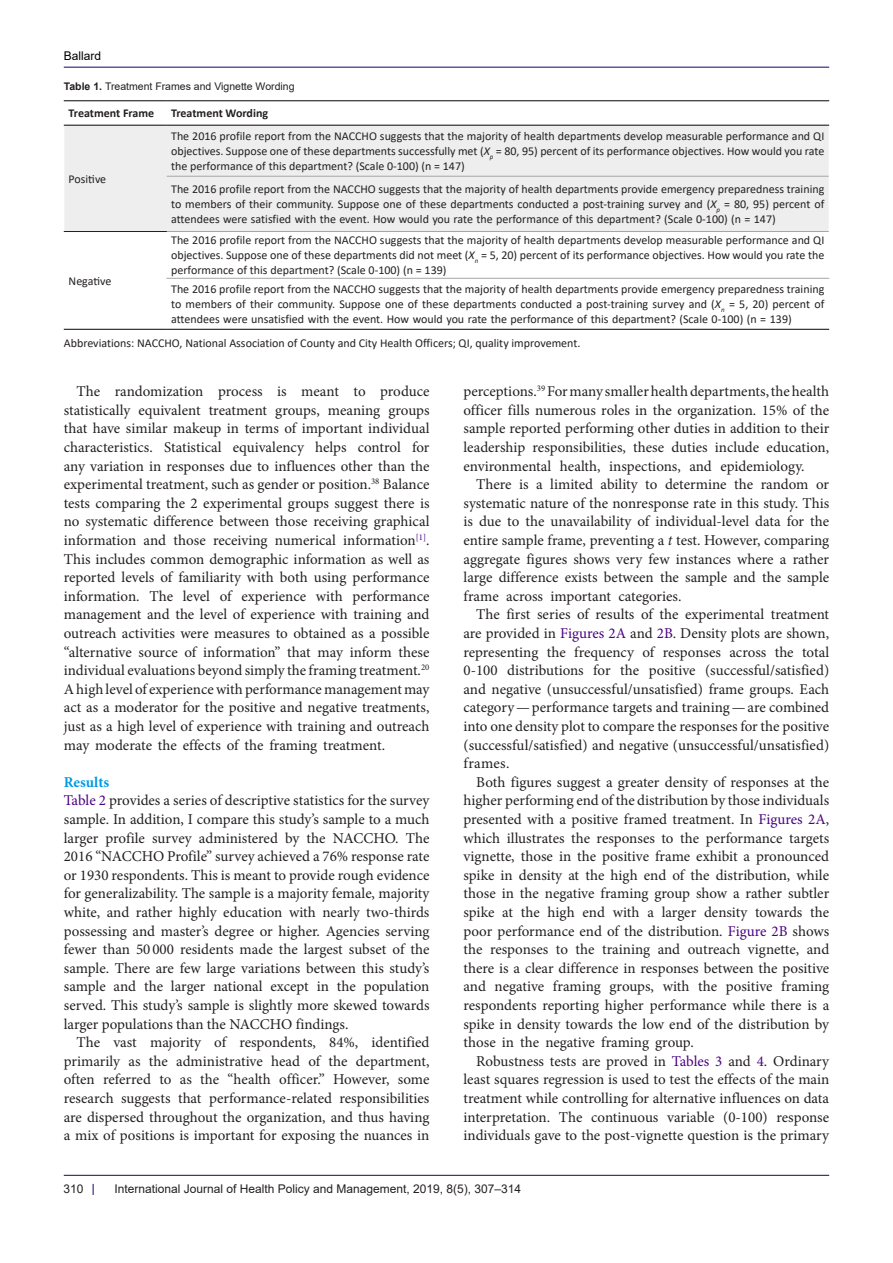
<style>
.page{position:relative;width:893px;height:1263px;background:#fff}
.page>*{position:absolute;margin:0;border:0;box-sizing:border-box;transform-origin:0 0}
.t1{font:15px/18.6px "Minion Pro";color:#231f20;text-align:justify}
.t2{font:700 15px "Minion Pro";color:#0099e5}
.t3{font:12px/15px "Calibri";color:#231f20;text-align:justify}
.t4{font:12px "Arial";color:#231f20}
.t5{font:700 12px "Calibri";color:#231f20}
.t6{font:12px "Arial";color:#000001}
.t7{font:10.5px "Arial";color:#231f20}
.s1{font-weight:700}
.s2{font-style:italic}
.s3{color:#4b0082}
</style>
<div class="page">
<hr style="left:64px;top:67px;width:765px;height:1px;background:#190066">
<hr style="left:64px;top:1175px;width:765px;height:1px;background:#190066">
<div style="left:64px;top:126px;width:765px;height:105px;background:#eee"></div>
<hr style="left:64px;top:329px;width:103px;height:1px;background:#231f20">
<hr style="left:167px;top:329px;width:662px;height:1px;background:#231f20">
<hr style="left:166px;top:278px;width:663px;height:1px;background:#a6a6a6">
<hr style="left:167px;top:176px;width:662px;height:1px;background:#a6a6a6">
<hr style="left:167px;top:231px;width:662px;height:1px;background:#a6a6a6">
<hr style="left:64px;top:231px;width:103px;height:1px;background:#231f20">
<hr style="left:64px;top:100px;width:103px;height:1px;background:#231f20">
<hr style="left:167px;top:100px;width:662px;height:1px;background:#231f20">
<hr style="left:64px;top:125px;width:103px;height:1px;background:#231f20">
<hr style="left:167px;top:125px;width:662px;height:1px;background:#231f20">
<p class="t6" style="left:64px;top:48px;width:39px">Ballard</p>
<p class="t7" style="left:64px;top:79px;width:232px"><span class="s1">Table 1.</span> Treatment Frames and Vignette Wording</p>
<p class="t5" style="left:69px;top:105px;width:87px">Treatment Frame</p>
<p class="t5" style="left:171px;top:105px;width:98px">Treatment Wording</p>
<p class="t3" style="left:69px;top:171px;width:39px">Positive</p>
<p class="t3" style="left:171px;top:129px;width:655px">The 2016 profile report from the NACCHO suggests that the majority of health departments develop measurable performance and QI objectives. Suppose one of these departments successfully met (<span class="s2">X</span><sub>p</sub> = 80, 95) percent of its performance objectives. How would you rate the performance of this department? (Scale 0-100) (n = 147)</p>
<p class="t3" style="left:171px;top:182px;width:655px">The 2016 profile report from the NACCHO suggests that the majority of health departments provide emergency preparedness training to members of their community. Suppose one of these departments conducted a post-training survey and (<span class="s2">X</span><sub>p</sub> = 80, 95) percent of attendees were satisfied with the event. How would you rate the performance of this department? (Scale 0-100) (n = 147)</p>
<p class="t3" style="left:171px;top:233px;width:655px">The 2016 profile report from the NACCHO suggests that the majority of health departments develop measurable performance and QI objectives. Suppose one of these departments did not meet (<span class="s2">X</span><sub>n</sub> = 5, 20) percent of its performance objectives. How would you rate the performance of this department? (Scale 0-100) (n = 139)</p>
<p class="t3" style="left:171px;top:281px;width:655px">The 2016 profile report from the NACCHO suggests that the majority of health departments provide emergency preparedness training to members of their community. Suppose one of these departments conducted a post-training survey and (<span class="s2">X</span><sub>n</sub> = 5, 20) percent of attendees were unsatisfied with the event. How would you rate the performance of this department? (Scale 0-100) (n = 139)</p>
<p class="t3" style="left:64px;top:336px;width:518px">Abbreviations: NACCHO, National Association of County and City Health Officers; QI, quality improvement.</p>
<p class="t3" style="left:69px;top:273px;width:44px">Negative</p>
<p class="t1" style="left:64px;top:382px;width:367px;text-indent:13px">The randomization process is meant to produce statistically equivalent treatment groups, meaning groups that have similar makeup in terms of important individual characteristics. Statistical equivalency helps control for any variation in responses due to influences other than the experimental treatment, such as gender or position.<sup>38</sup> Balance tests comparing the 2 experimental groups suggest there is no systematic difference between those receiving graphical information and those receiving numerical information<sup>[1]</sup>.<br>This includes common demographic information as well as reported levels of familiarity with both using performance information. The level of experience with performance management and the level of experience with training and outreach activities were measures to obtained as a possible “alternative source of information” that may inform these individual evaluations beyond simply the framing treatment.<sup>20<br></sup>A high level of experience with performance management may act as a moderator for the positive and negative treatments, just as a high level of experience with training and outreach may moderate the effects of the framing treatment.</p>
<p class="t2" style="left:64px;top:771px;width:47px">Results</p>
<p class="t1" style="left:64px;top:791px;width:367px"><span class="s3">Table 2</span> provides a series of descriptive statistics for the survey sample. In addition, I compare this study’s sample to a much larger profile survey administered by the NACCHO. The 2016 “NACCHO Profile” survey achieved a 76% response rate or 1930 respondents. This is meant to provide rough evidence for generalizability. The sample is a majority female, majority white, and rather highly education with nearly two-thirds possessing and master’s degree or higher. Agencies serving fewer than 50 000 residents made the largest subset of the sample. There are few large variations between this study’s sample and the larger national except in the population served. This study’s sample is slightly more skewed towards larger populations than the NACCHO findings.</p>
<p class="t1" style="left:64px;top:1033px;width:367px;text-indent:13px">The vast majority of respondents, 84%, identified primarily as the administrative head of the department, often referred to as the “health officer.” However, some research suggests that performance-related responsibilities are dispersed throughout the organization, and thus having a mix of positions is important for exposing the nuances in</p>
<p class="t1" style="left:463px;top:382px;width:367px">perceptions.<sup>39</sup> For many smaller health departments, the health officer fills numerous roles in the organization. 15% of the sample reported performing other duties in addition to their leadership responsibilities, these duties include education, environmental health, inspections, and epidemiology.</p>
<p class="t1" style="left:463px;top:475px;width:367px;text-indent:13px">There is a limited ability to determine the random or systematic nature of the nonresponse rate in this study. This is due to the unavailability of individual-level data for the entire sample frame, preventing a <span class="s2">t</span> test. However, comparing aggregate figures shows very few instances where a rather large difference exists between the sample and the sample frame across important categories.</p>
<p class="t1" style="left:463px;top:605px;width:367px;text-indent:13px">The first series of results of the experimental treatment are provided in <span class="s3">Figures 2A</span> and <span class="s3">2B</span>. Density plots are shown, representing the frequency of responses across the total 0-100 distributions for the positive (successful/satisfied) and negative (unsuccessful/unsatisfied) frame groups. Each category—performance targets and training—are combined into one density plot to compare the responses for the positive (successful/satisfied) and negative (unsuccessful/unsatisfied) frames.</p>
<p class="t1" style="left:463px;top:773px;width:367px;text-indent:13px">Both figures suggest a greater density of responses at the higher performing end of the distribution by those individuals presented with a positive framed treatment. In <span class="s3">Figures 2A</span>, which illustrates the responses to the performance targets vignette, those in the positive frame exhibit a pronounced spike in density at the high end of the distribution, while those in the negative framing group show a rather subtler spike at the high end with a larger density towards the poor performance end of the distribution. <span class="s3">Figure 2B</span> shows the responses to the training and outreach vignette, and there is a clear difference in responses between the positive and negative framing groups, with the positive framing respondents reporting higher performance while there is a spike in density towards the low end of the distribution by those in the negative framing group.</p>
<p class="t1" style="left:463px;top:1052px;width:367px;text-indent:13px">Robustness tests are proved in <span class="s3">Tables 3</span> and <span class="s3">4</span>. Ordinary least squares regression is used to test the effects of the main treatment while controlling for alternative influences on data interpretation. The continuous variable (0-100) response individuals gave to the post-vignette question is the primary</p>
<p class="t4" style="left:64px;top:1180px;width:22px">310</p>
<p class="t4" style="left:114px;top:1180px;width:408px">International Journal of Health Policy and Management, 2019, 8(5), 307–314</p>
</div>
